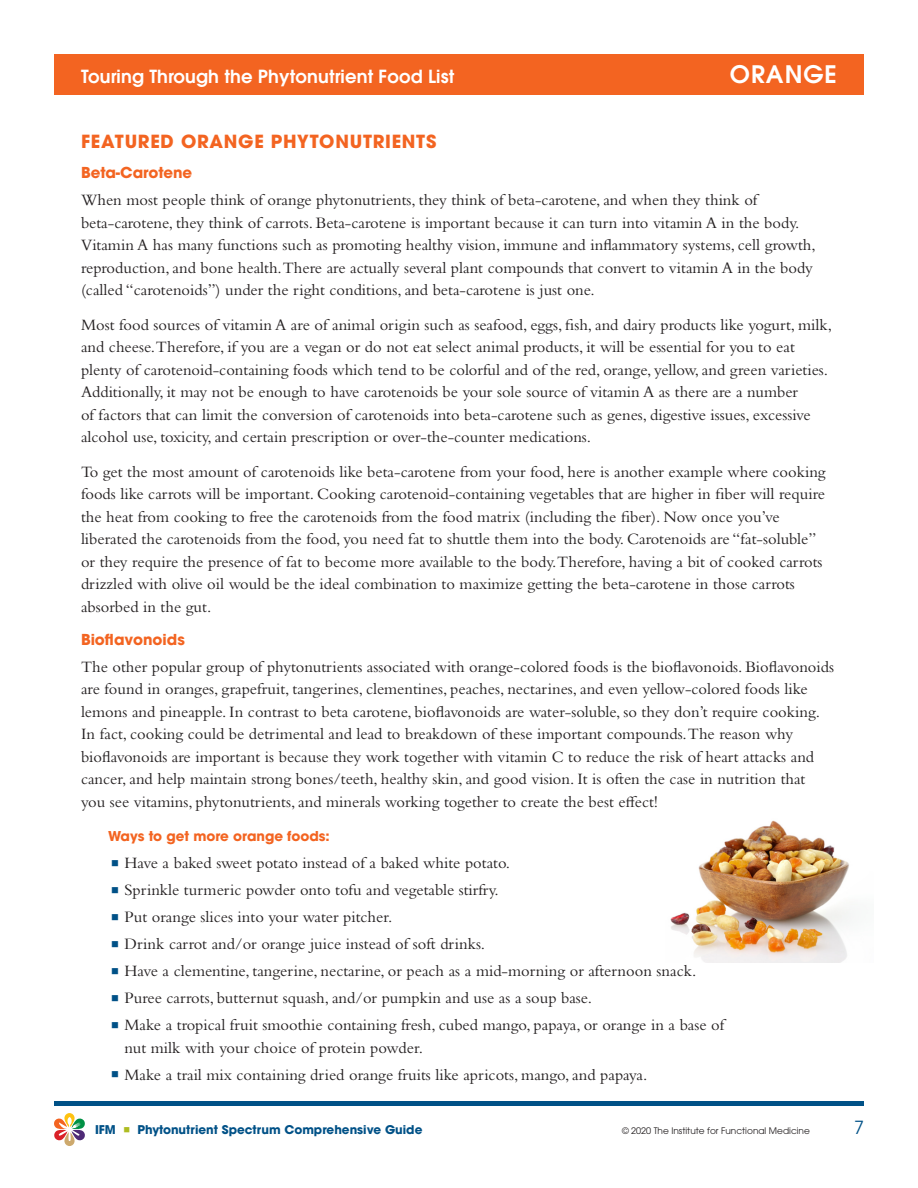
<style>
.page{position:relative;width:918px;height:1188px;background:#fff}
.page>*{position:absolute;margin:0;border:0;box-sizing:border-box;transform-origin:0 0}
.t1{font:600 24px "ITC Avant Garde Std";letter-spacing:.04em;color:#fff}
.t2{font:600 18px "ITC Avant Garde Std";letter-spacing:.01em;color:#fff}
.subhead_1{font:700 18px "ITC Avant Garde Std";letter-spacing:.04em;color:#f36421}
.t3{font:18px "ITC Avant Garde Std";color:#005187}
.Body{font:16.5px/22.5px "Bembo Std";color:#231f20}
.body_bullet{font:16.5px/22.5px "Bembo Std";color:#231f20}
.subhead_2{font:700 15px "ITC Avant Garde Std";color:#f36421}
.subhead_3{font:700 13.5px "ITC Avant Garde Std";color:#f36421}
.t4{font:700 12px "ITC Avant Garde Std";color:#005187}
.t5{font:9px "ITC Avant Garde Std";color:#231f20}
.s1{color:#005187}
.s2{color:#aebc21}
</style>
<div class="page">
<div style="left:54px;top:54px;width:810px;height:40px;background:#f36421"></div>
<div style="left:54px;top:1101px;width:810px;height:5px;background:#005187"></div>
<svg style="left:54px;top:1113px;width:31px;height:33px"></svg>
<img style="left:670px;top:820px;width:181px;height:143px">
<p class="t2" style="left:81px;top:65px;width:375px">Touring Through the Phytonutrient Food List</p>
<h1 class="t1" style="left:730px;top:59px;width:109px">ORANGE</h1>
<p class="subhead_1" style="left:81px;top:130px;width:357px">FEATURED ORANGE PHYTONUTRIENTS</p>
<p class="subhead_2" style="left:81px;top:163px;width:113px">Beta-Carotene</p>
<p class="Body" style="left:81px;top:189px;width:736px">When most people think of orange phytonutrients, they think of beta-carotene, and when they think of beta-carotene, they think of carrots. Beta-carotene is important because it can turn into vitamin A in the body.<br>Vitamin A has many functions such as promoting healthy vision, immune and inflammatory systems, cell growth, reproduction, and bone health.There are actually several plant compounds that convert to vitamin A in the body (called “carotenoids”) under the right conditions, and beta-carotene is just one.</p>
<p class="Body" style="left:81px;top:313px;width:752px">Most food sources of vitamin A are of animal origin such as seafood, eggs, fish, and dairy products like yogurt, milk, and cheese.Therefore, if you are a vegan or do not eat select animal products, it will be essential for you to eat plenty of carotenoid-containing foods which tend to be colorful and of the red, orange, yellow, and green varieties.<br>Additionally, it may not be enough to have carotenoids be your sole source of vitamin A as there are a number<br>of factors that can limit the conversion of carotenoids into beta-carotene such as genes, digestive issues, excessive alcohol use, toxicity, and certain prescription or over-the-counter medications.</p>
<p class="Body" style="left:81px;top:460px;width:746px">To get the most amount of carotenoids like beta-carotene from your food, here is another example where cooking foods like carrots will be important. Cooking carotenoid-containing vegetables that are higher in fiber will require the heat from cooking to free the carotenoids from the food matrix (including the fiber). Now once you’ve liberated the carotenoids from the food, you need fat to shuttle them into the body. Carotenoids are “fat-soluble” or they require the presence of fat to become more available to the body.Therefore, having a bit of cooked carrots drizzled with olive oil would be the ideal combination to maximize getting the beta-carotene in those carrots absorbed in the gut.</p>
<p class="subhead_2" style="left:81px;top:629px;width:105px">Bioflavonoids</p>
<p class="Body" style="left:81px;top:655px;width:755px">The other popular group of phytonutrients associated with orange-colored foods is the bioflavonoids. Bioflavonoids are found in oranges, grapefruit, tangerines, clementines, peaches, nectarines, and even yellow-colored foods like lemons and pineapple. In contrast to beta carotene, bioflavonoids are water-soluble, so they don’t require cooking.<br>In fact, cooking could be detrimental and lead to breakdown of these important compounds.The reason why bioflavonoids are important is because they work together with vitamin C to reduce the risk of heart attacks and cancer, and help maintain strong bones/teeth, healthy skin, and good vision. It is often the case in nutrition that<br>you see vitamins, phytonutrients, and minerals working together to create the best effect!</p>
<p class="subhead_3" style="left:108px;top:827px;width:223px">Ways to get more orange foods:</p>
<p class="body_bullet" style="left:111px;top:852px;width:401px"><span class="s1">■</span> Have a baked sweet potato instead of a baked white potato.</p>
<p class="body_bullet" style="left:111px;top:879px;width:389px"><span class="s1">■</span> Sprinkle turmeric powder onto tofu and vegetable stirfry.</p>
<p class="body_bullet" style="left:111px;top:906px;width:283px"><span class="s1">■</span> Put orange slices into your water pitcher.</p>
<p class="body_bullet" style="left:111px;top:933px;width:376px"><span class="s1">■</span> Drink carrot and/or orange juice instead of soft drinks.</p>
<p class="body_bullet" style="left:111px;top:960px;width:587px"><span class="s1">■</span> Have a clementine, tangerine, nectarine, or peach as a mid-morning or afternoon snack.</p>
<p class="body_bullet" style="left:111px;top:987px;width:482px"><span class="s1">■</span> Puree carrots, butternut squash, and/or pumpkin and use as a soup base.</p>
<p class="body_bullet" style="left:124px;top:1014px;width:601px;text-indent:-14px"><span class="s1">■</span> Make a tropical fruit smoothie containing fresh, cubed mango, papaya, or orange in a base of nut milk with your choice of protein powder.</p>
<p class="body_bullet" style="left:111px;top:1063px;width:538px"><span class="s1">■</span> Make a trail mix containing dried orange fruits like apricots, mango, and papaya.</p>
<p class="t4" style="left:95px;top:1122px;width:329px">IFM <span class="s2">■</span> Phytonutrient Spectrum Comprehensive Guide</p>
<p class="t5" style="left:622px;top:1125px;width:189px">© 2020 The Institute for Functional Medicine</p>
<p class="t3" style="left:854px;top:1116px;width:11px">7</p>
</div>
